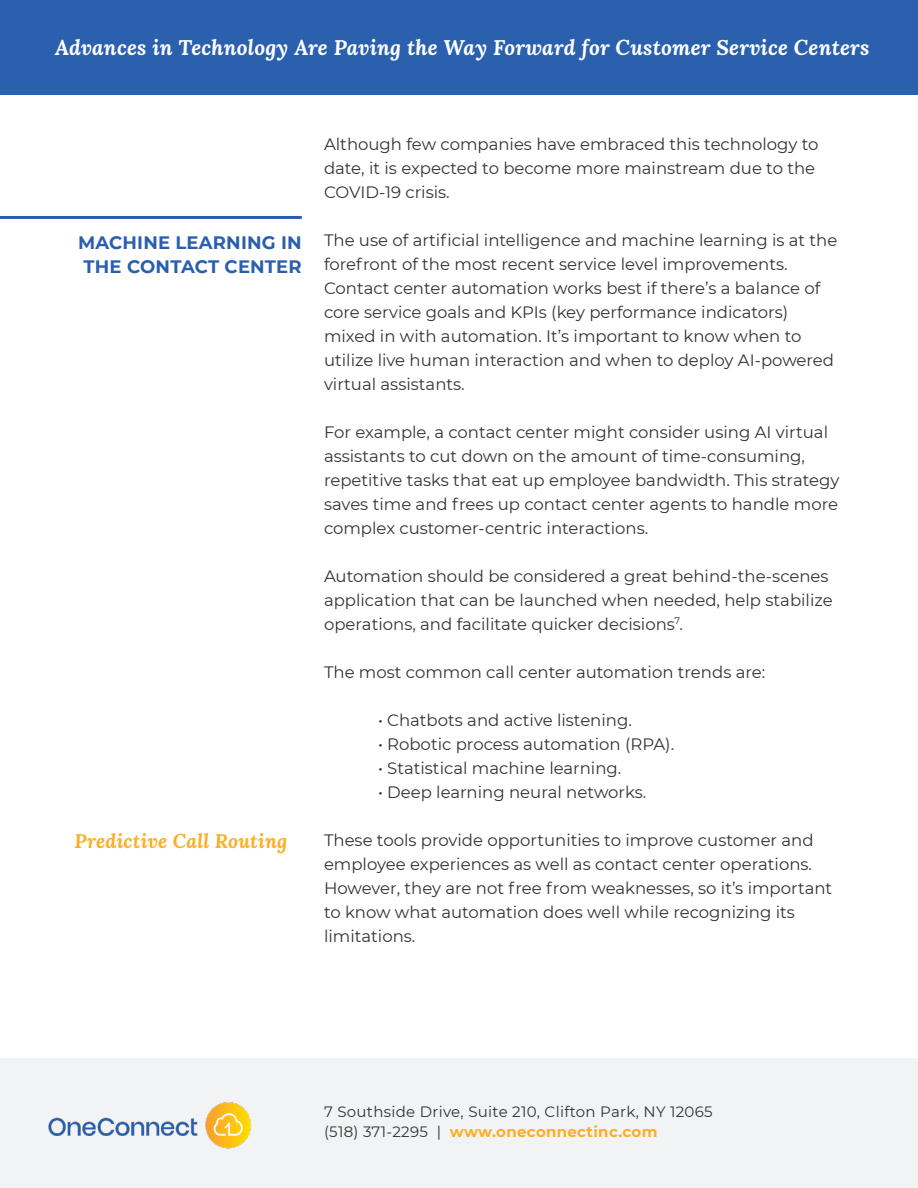
<style>
.page{position:relative;width:918px;height:1188px;background:#fff}
.page>*{position:absolute;margin:0;border:0;box-sizing:border-box;transform-origin:0 0}
.t1{font:italic 700 21px "Lora";letter-spacing:.01em;color:#fff}
.t2{font:italic 700 19.5px "Lora";letter-spacing:.01em;color:#fcaf24}
.t3{font:700 18px/24px "Montserrat";letter-spacing:.01em;color:#295fac;text-align:center}
.t4{font:16.5px/24px "Montserrat";color:#333}
.t5{font:15px/19.5px "Montserrat";letter-spacing:.02em;color:#333}
.s1{font-weight:700;color:#fcaf24}
</style>
<div class="page">
<div style="left:0;top:0;width:918px;height:94px;background:#2a60ad"></div>
<div style="left:0;top:1058px;width:918px;height:130px;background:#f2f3f4"></div>
<img style="left:48px;top:1102px;width:203px;height:47px">
<hr style="left:0;top:216px;width:302px;height:3px;background:#295fac">
<p class="t1" style="left:55px;top:33px;width:816px">Advances in Technology Are Paving the Way Forward for Customer Service Centers</p>
<p class="t3" style="left:78px;top:229px;width:225px">MACHINE LEARNING IN<br>THE CONTACT CENTER</p>
<p class="t2" style="left:75px;top:827px;width:214px">Predictive Call Routing</p>
<p class="t4" style="left:324px;top:131px;width:496px">Although few companies have embraced this technology to date, it is expected to become more mainstream due to the<br>COVID-19 crisis.</p>
<p class="t4" style="left:324px;top:227px;width:515px">The use of artificial intelligence and machine learning is at the forefront of the most recent service level improvements.<br>Contact center automation works best if there’s a balance of core service goals and KPIs (key performance indicators) mixed in with automation. It’s important to know when to utilize live human interaction and when to deploy AI-powered virtual assistants.</p>
<p class="t4" style="left:324px;top:419px;width:517px">For example, a contact center might consider using AI virtual assistants to cut down on the amount of time-consuming, repetitive tasks that eat up employee bandwidth. This strategy saves time and frees up contact center agents to handle more complex customer-centric interactions.</p>
<p class="t4" style="left:324px;top:563px;width:510px">Automation should be considered a great behind-the-scenes application that can be launched when needed, help stabilize operations, and facilitate quicker decisions<sup>7</sup>.</p>
<p class="t4" style="left:324px;top:659px;width:443px">The most common call center automation trends are:</p>
<p class="t4" style="left:378px;top:707px;width:255px">• Chatbots and active listening.</p>
<p class="t4" style="left:378px;top:731px;width:298px">• Robotic process automation (RPA).</p>
<p class="t4" style="left:378px;top:755px;width:245px">• Statistical machine learning.</p>
<p class="t4" style="left:378px;top:779px;width:270px">• Deep learning neural networks.</p>
<p class="t4" style="left:324px;top:827px;width:510px">These tools provide opportunities to improve customer and employee experiences as well as contact center operations.<br>However, they are not free from weaknesses, so it’s important to know what automation does well while recognizing its limitations.</p>
<p class="t5" style="left:324px;top:1102px;width:390px">7 Southside Drive, Suite 210, Clifton Park, NY 12065 (518) 371-2295 | <span class="s1">www.oneconnectinc.com</span></p>
</div>
